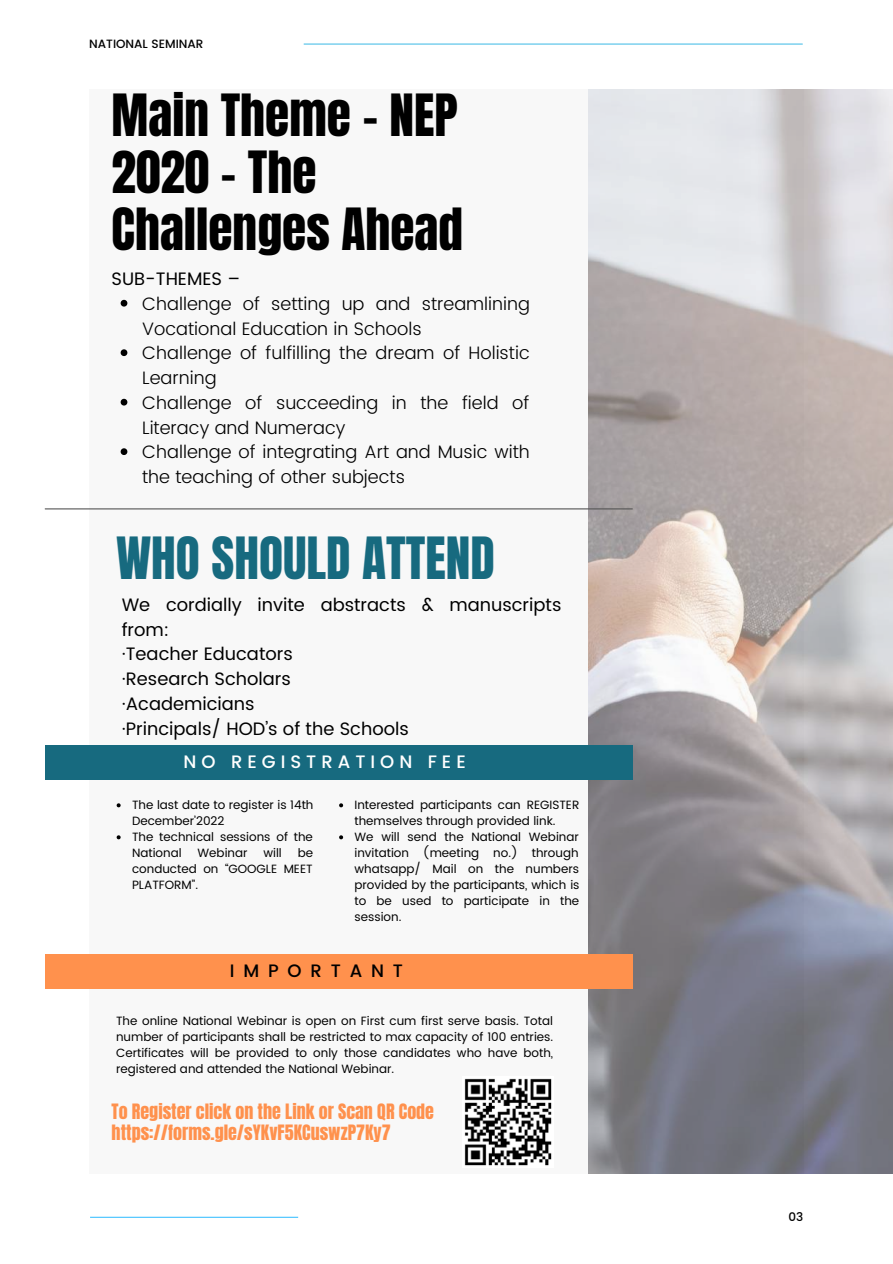
<style>
.page{position:relative;width:893px;height:1264px;background:#fff}
.page>*{position:absolute;margin:0;border:0;box-sizing:border-box;transform-origin:0 0}
.t1{font:49.5px/57.3px "Anton";color:#000}
.t2{font:49.5px "Anton";color:#176a7f}
.t3{font:300 18px/24.8px "Poppins";color:#000}
.t4{font:18px/24.8px "Poppins";color:#000}
.t5{font:18px/20.2px "Anton";color:#ff914d}
.t6{font:500 18px "Poppins";letter-spacing:.28em;color:#fff}
.t7{font:500 18px "Poppins";letter-spacing:.49em;color:#000}
.t8{font:12px/16px "Poppins";color:#000}
.t9{font:500 12px "Poppins";color:#000}
</style>
<div class="page">
<div style="left:89px;top:89px;width:714px;height:1084px;background:#f8f8f8"></div>
<img style="left:588px;top:89px;width:304px;height:1084px">
<div style="left:45px;top:745px;width:587px;height:34px;background:#176a7f"></div>
<div style="left:45px;top:954px;width:587px;height:35px;background:#ff914d"></div>
<hr style="left:90px;top:1216px;width:208px;height:1px;background:#42c2ff">
<hr style="left:45px;top:508px;width:587px;height:1px;background:#555">
<hr style="left:304px;top:43px;width:498px;height:2px;background:#4fc0e8">
<img style="left:465px;top:1079px;width:87px;height:87px">
<svg style="left:121px;top:300px;width:6px;height:6px"></svg>
<svg style="left:121px;top:349px;width:6px;height:7px"></svg>
<svg style="left:121px;top:399px;width:6px;height:6px"></svg>
<svg style="left:121px;top:448px;width:6px;height:7px"></svg>
<svg style="left:117px;top:803px;width:4px;height:4px"></svg>
<svg style="left:117px;top:835px;width:4px;height:4px"></svg>
<svg style="left:339px;top:803px;width:4px;height:4px"></svg>
<svg style="left:339px;top:835px;width:4px;height:4px"></svg>
<p class="t9" style="left:89px;top:36px;width:116px">NATIONAL SEMINAR</p>
<h1 class="t1" style="left:112px;top:87px;width:353px">Main Theme – NEP<br>2020 – The<br>Challenges Ahead</h1>
<h2 class="t4" style="left:112px;top:266px;width:130px">SUB-THEMES –</h2>
<p class="t3" style="left:142px;top:291px;width:389px">Challenge of setting up and streamlining Vocational Education in Schools<br>Challenge of fulfilling the dream of Holistic Learning<br>Challenge of succeeding in the field of Literacy and Numeracy<br>Challenge of integrating Art and Music with the teaching of other subjects</p>
<h1 class="t2" style="left:116px;top:522px;width:380px">WHO SHOULD ATTEND</h1>
<h2 class="t4" style="left:122px;top:592px;width:441px">We cordially invite abstracts &amp; manuscripts from:<br>·Teacher Educators<br>·Research Scholars<br>·Academicians<br>·Principals/ HOD’s of the Schools</h2>
<h2 class="t6" style="left:183px;top:751px;width:284px">NO REGISTRATION FEE</h2>
<p class="t8" style="left:132px;top:797px;width:183px">The last date to register is 14th<br>December’2022<br>The technical sessions of the<br>National</p>
<p class="t8" style="left:197px;top:845px;width:51px">Webinar</p>
<p class="t8" style="left:263px;top:845px;width:20px">will</p>
<p class="t8" style="left:132px;top:845px;width:183px;text-align:justify;text-indent:166px">be conducted on “GOOGLE MEET PLATFORM”.</p>
<p class="t8" style="left:354px;top:797px;width:226px">Interested participants can REGISTER themselves through provided link.<br>We will send the National Webinar invitation (meeting no.) through whatsapp/ Mail on the numbers provided by the participants, which is to be used to participate in the session.</p>
<h2 class="t7" style="left:230px;top:960px;width:175px">IMPORTANT</h2>
<p class="t8" style="left:116px;top:1012px;width:438px;text-align:justify">The online National Webinar is open on First cum first serve basis. Total number of participants shall be restricted to max capacity of 100 entries.<br>Certificates will be provided to only those candidates who have both, registered and attended the National Webinar.</p>
<h2 class="t5" style="left:112px;top:1102px;width:324px">To Register click on the Link or Scan QR Code https://forms.gle/sYKvF5KCuswzP7Ky7</h2>
<p class="t9" style="left:788px;top:1209px;width:16px">03</p>
</div>
